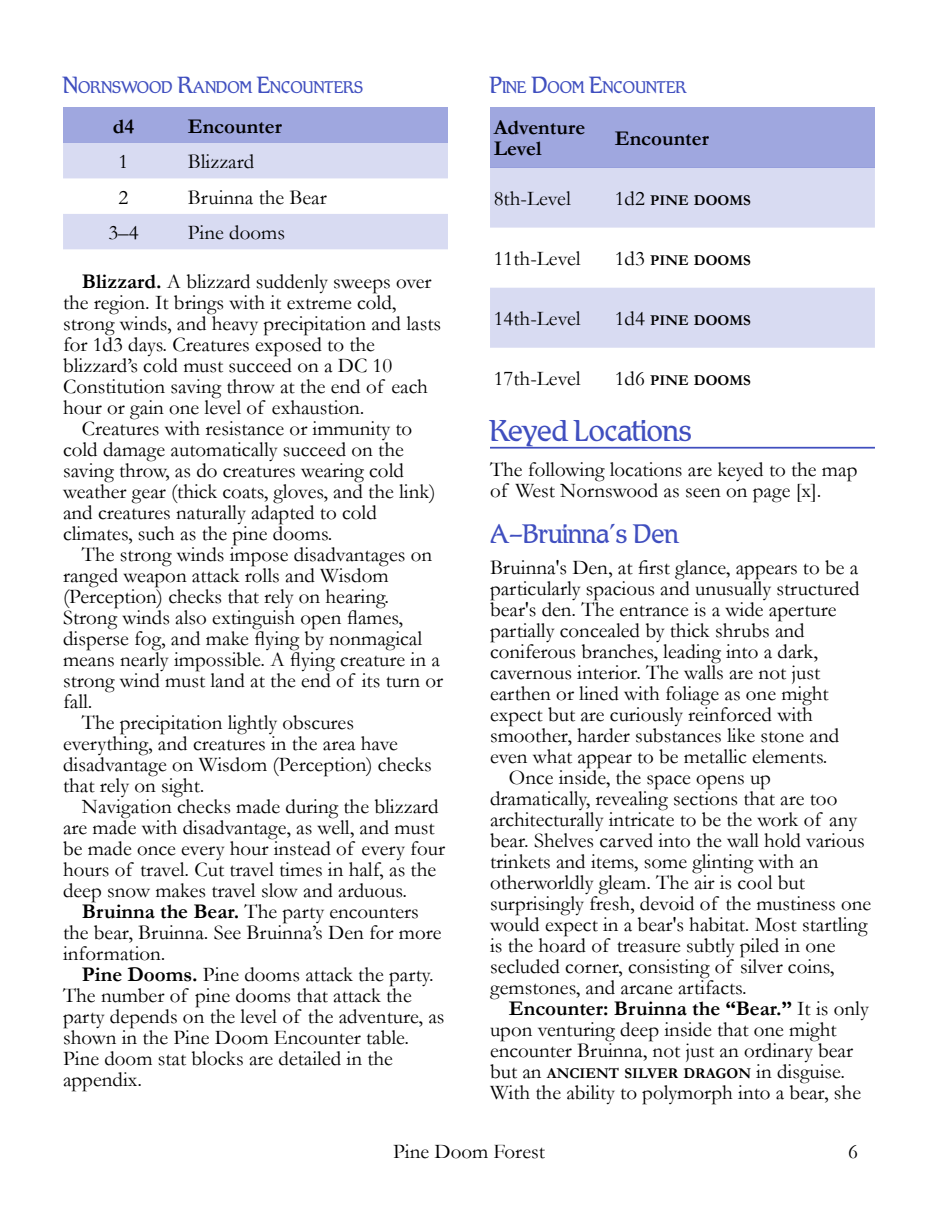
<style>
.page{position:relative;width:938px;height:1221px;background:#fff}
.page>*{position:absolute;margin:0;border:0;box-sizing:border-box;transform-origin:0 0}
.t1{font:300 31.5px "Romic SH";color:#404fbf}
.t2{font:300 28px "Romic SH";color:#404fbf}
.t3{font:21px/21px "Garamond";color:#000}
.t4{font:700 21px/21px "Garamond";color:#000}
.t5{font:300 17.68px "Romic SH";color:#404fbf}
.t6{font:700 15.05px "Garamond";color:#000}
.s1{font-size:24.5px}
.s2{font-weight:700}
.s3{font-weight:400;font-size:21px}
.s4{font-weight:400}
</style>
<div class="page">
<hr style="left:490px;top:447px;width:384px;height:2px;background:#404fbf">
<div style="left:63px;top:107px;width:385px;height:36px;background:#9fa7df"></div>
<svg style="left:63px;top:143px;width:385px;height:106px"></svg>
<div style="left:490px;top:107px;width:384px;height:61px;background:#9fa7df"></div>
<svg style="left:490px;top:168px;width:384px;height:180px;fill:#d8dbf2"></svg>
<p class="t5" style="left:63px;top:80px;width:302px"><span class="s1">N</span>ORNSWOOD <span class="s1">R</span>ANDOM <span class="s1">E</span>NCOUNTERS</p>
<p class="t4" style="left:113px;top:118px;width:23px">d4</p>
<p class="t4" style="left:188px;top:118px;width:96px">Encounter</p>
<p class="t3" style="left:119px;top:153px;width:11px">1</p>
<p class="t3" style="left:188px;top:153px;width:68px">Blizzard</p>
<p class="t3" style="left:119px;top:189px;width:11px">2</p>
<p class="t3" style="left:188px;top:189px;width:140px">Bruinna the Bear</p>
<p class="t3" style="left:108px;top:224px;width:32px">3–4</p>
<p class="t3" style="left:188px;top:224px;width:99px">Pine dooms</p>
<p class="t3" style="left:63px;top:273px;width:379px;text-indent:19px"><span class="s2">Blizzard.</span> A blizzard suddenly sweeps over the region. It brings with it extreme cold, strong winds, and heavy precipitation and lasts for 1d3 days. Creatures exposed to the blizzard’s cold must succeed on a DC 10<br>Constitution saving throw at the end of each hour or gain one level of exhaustion.</p>
<p class="t3" style="left:63px;top:420px;width:374px;text-indent:19px">Creatures with resistance or immunity to cold damage automatically succeed on the saving throw, as do creatures wearing cold weather gear (thick coats, gloves, and the link) and creatures naturally adapted to cold climates, such as the pine dooms.</p>
<p class="t3" style="left:82px;top:546px;width:351px">The strong winds impose disadvantages on</p>
<p class="t3" style="left:63px;top:567px;width:327px">ranged weapon attack rolls and Wisdom</p>
<p class="t3" style="left:63px;top:588px;width:327px">(Perception) checks that rely on hearing.</p>
<p class="t3" style="left:63px;top:609px;width:341px">Strong winds also extinguish open flames,</p>
<p class="t3" style="left:63px;top:630px;width:361px">disperse fog, and make flying by nonmagical</p>
<p class="t3" style="left:63px;top:651px;width:378px">means nearly impossible. A flying creature in a</p>
<p class="t3" style="left:63px;top:672px;width:381px">strong wind must land at the end of its turn or</p>
<p class="t3" style="left:63px;top:693px;width:31px">fall.</p>
<p class="t3" style="left:82px;top:714px;width:273px">The precipitation lightly obscures</p>
<p class="t3" style="left:63px;top:735px;width:336px">everything, and creatures in the area have</p>
<p class="t3" style="left:63px;top:756px;width:370px">disadvantage on Wisdom (Perception) checks</p>
<p class="t3" style="left:63px;top:777px;width:143px">that rely on sight.</p>
<p class="t3" style="left:82px;top:798px;width:358px">Navigation checks made during the blizzard</p>
<p class="t3" style="left:63px;top:819px;width:373px">are made with disadvantage, as well, and must</p>
<p class="t3" style="left:63px;top:840px;width:383px">be made once every hour instead of every four</p>
<p class="t3" style="left:63px;top:861px;width:374px">hours of travel. Cut travel times in half, as the</p>
<p class="t3" style="left:63px;top:882px;width:345px">deep snow makes travel slow and arduous.</p>
<p class="t3" style="left:82px;top:903px;width:338px"><span class="s2">Bruinna the Bear.</span> The party encounters</p>
<p class="t3" style="left:63px;top:924px;width:380px">the bear, Bruinna. See Bruinna’s Den for more</p>
<p class="t3" style="left:63px;top:945px;width:104px">information.</p>
<p class="t3" style="left:82px;top:966px;width:353px"><span class="s2">Pine Dooms.</span> Pine dooms attack the party.</p>
<p class="t3" style="left:63px;top:987px;width:350px">The number of pine dooms that attack the</p>
<p class="t3" style="left:63px;top:1008px;width:383px">party depends on the level of the adventure, as</p>
<p class="t3" style="left:63px;top:1029px;width:347px">shown in the Pine Doom Encounter table.</p>
<p class="t3" style="left:63px;top:1050px;width:331px">Pine doom stat blocks are detailed in the</p>
<p class="t3" style="left:63px;top:1071px;width:80px">appendix.</p>
<p class="t5" style="left:490px;top:80px;width:198px"><span class="s1">P</span>INE <span class="s1">D</span>OOM <span class="s1">E</span>NCOUNTER</p>
<p class="t4" style="left:494px;top:120px;width:93px">Adventure<br>Level</p>
<p class="t4" style="left:614px;top:130px;width:96px">Encounter</p>
<p class="t3" style="left:494px;top:190px;width:79px">8th-Level</p>
<p class="t6" style="left:614px;top:195px;width:137px"><span class="s3">1d2</span> PINE DOOMS</p>
<p class="t3" style="left:494px;top:250px;width:88px">11th-Level</p>
<p class="t6" style="left:614px;top:255px;width:137px"><span class="s3">1d3</span> PINE DOOMS</p>
<p class="t3" style="left:494px;top:310px;width:88px">14th-Level</p>
<p class="t6" style="left:614px;top:315px;width:137px"><span class="s3">1d4</span> PINE DOOMS</p>
<p class="t3" style="left:494px;top:371px;width:88px">17th-Level</p>
<p class="t6" style="left:614px;top:375px;width:137px"><span class="s3">1d6</span> PINE DOOMS</p>
<h1 class="t1" style="left:490px;top:417px;width:203px">Keyed Locations</h1>
<p class="t3" style="left:490px;top:461px;width:369px">The following locations are keyed to the map of West Nornswood as seen on page [x].</p>
<h2 class="t2" style="left:490px;top:522px;width:190px">A—Bruinna’s Den</h2>
<p class="t3" style="left:490px;top:559px;width:370px">Bruinna's Den, at first glance, appears to be a</p>
<p class="t3" style="left:490px;top:580px;width:371px">particularly spacious and unusually structured</p>
<p class="t3" style="left:490px;top:601px;width:348px">bear's den. The entrance is a wide aperture</p>
<p class="t3" style="left:490px;top:622px;width:316px">partially concealed by thick shrubs and</p>
<p class="t3" style="left:490px;top:643px;width:329px">coniferous branches, leading into a dark,</p>
<p class="t3" style="left:490px;top:664px;width:332px">cavernous interior. The walls are not just</p>
<p class="t3" style="left:490px;top:685px;width:340px">earthen or lined with foliage as one might</p>
<p class="t3" style="left:490px;top:706px;width:324px">expect but are curiously reinforced with</p>
<p class="t3" style="left:490px;top:727px;width:351px">smoother, harder substances like stone and</p>
<p class="t3" style="left:490px;top:748px;width:339px">even what appear to be metallic elements.</p>
<p class="t3" style="left:509px;top:769px;width:263px">Once inside, the space opens up</p>
<p class="t3" style="left:490px;top:790px;width:349px">dramatically, revealing sections that are too</p>
<p class="t3" style="left:490px;top:811px;width:368px">architecturally intricate to be the work of any</p>
<p class="t3" style="left:490px;top:832px;width:376px">bear. Shelves carved into the wall hold various</p>
<p class="t3" style="left:490px;top:853px;width:330px">trinkets and items, some glinting with an</p>
<p class="t3" style="left:490px;top:874px;width:316px">otherworldly gleam. The air is cool but</p>
<p class="t3" style="left:490px;top:895px;width:383px">surprisingly fresh, devoid of the mustiness one</p>
<p class="t3" style="left:490px;top:916px;width:379px">would expect in a bear's habitat. Most startling</p>
<p class="t3" style="left:490px;top:937px;width:347px">is the hoard of treasure subtly piled in one</p>
<p class="t3" style="left:490px;top:958px;width:346px">secluded corner, consisting of silver coins,</p>
<p class="t3" style="left:490px;top:979px;width:258px">gemstones, and arcane artifacts.</p>
<p class="t4" style="left:509px;top:1000px;width:361px">Encounter: Bruinna the “Bear.” <span class="s4">It is only</span></p>
<p class="t3" style="left:490px;top:1021px;width:348px">upon venturing deep inside that one might</p>
<p class="t3" style="left:490px;top:1042px;width:364px">encounter Bruinna, not just an ordinary bear</p>
<p class="t6" style="left:490px;top:1068px;width:356px"><span class="s3">but an</span> ANCIENT SILVER DRAGON <span class="s3">in disguise.</span></p>
<p class="t3" style="left:490px;top:1084px;width:372px">With the ability to polymorph into a bear, she</p>
<p class="t3" style="left:393px;top:1143px;width:153px">Pine Doom Forest</p>
<p class="t3" style="left:848px;top:1143px;width:11px">6</p>
</div>
